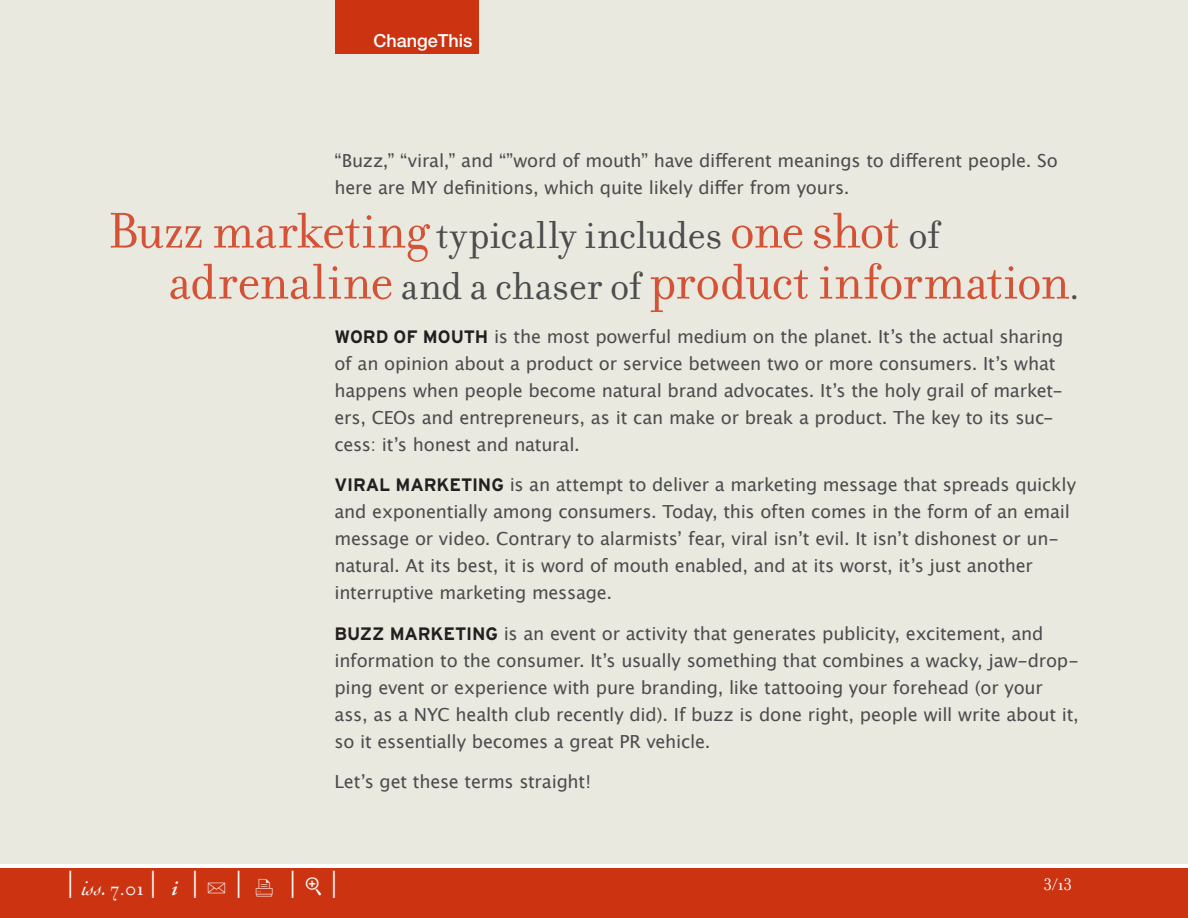
<style>
.page{position:relative;width:1188px;height:918px;background:#fff}
.page>*{position:absolute;margin:0;border:0;box-sizing:border-box;transform-origin:0 0}
.t1{font:54px/51px "Filosofia";letter-spacing:-.01em;color:#d45235}
.t2{font:36px "Filosofia";color:#fff}
.t3{font:18px/27px "Lucida Grande";letter-spacing:-.01em;color:#4b4c4d}
.t4{font:500 18px "Helvetica Neue";color:#fff}
.t5{font:18px "Filosofia";color:#fff}
.s1{font-size:42px;color:#4b4c4d}
.s2{font-family:"Interstate";font-weight:700;color:#231f20}
.s3{font-family:"Cochin";font-style:italic;font-size:21px}
.s4{font-size:21px}
.s5{font-family:"Adobe Garamond";font-weight:600;font-style:italic;font-size:21px}
.s6{font-family:"FF Dingbests";font-size:21px}
</style>
<div class="page">
<div style="left:0;top:0;width:1188px;height:864px;background:#eae9e0"></div>
<div style="left:0;top:868px;width:1188px;height:50px;background:#c31"></div>
<div style="left:335px;top:0;width:144px;height:54px;background:#c31"></div>
<p class="t4" style="left:374px;top:30px;width:101px">ChangeThis</p>
<p class="t3" style="left:335px;top:147px;width:725px">“Buzz,” “viral,” and “”word of mouth” have different meanings to different people. So here are MY definitions, which quite likely differ from yours.</p>
<h1 class="t1" style="left:168px;top:206px;width:913px;text-indent:-60px">Buzz marketing <span class="s1">typically includes</span> one shot <span class="s1">of </span>adrenaline <span class="s1">and a chaser of</span> product information<span class="s1">.</span></h1>
<p class="t3" style="left:334px;top:323px;width:730px"><span class="s2">WORD OF MOUTH</span> is the most powerful medium on the planet. Itʼs the actual sharing of an opinion about a product or service between two or more consumers. Itʼs what happens when people become natural brand advocates. Itʼs the holy grail of market&shy;ers, CEOs and entrepreneurs, as it can make or break a product. The key to its suc&shy;cess: itʼs honest and natural.</p>
<p class="t3" style="left:334px;top:471px;width:743px"><span class="s2">VIRAL MARKETING</span> is an attempt to deliver a marketing message that spreads quickly and exponentially among consumers. Today, this often comes in the form of an email message or video. Contrary to alarmistsʼ fear, viral isnʼt evil. It isnʼt dishonest or un&shy;natural. At its best, it is word of mouth enabled, and at its worst, itʼs just another interruptive marketing message.</p>
<p class="t3" style="left:335px;top:620px;width:746px"><span class="s2">BUZZ MARKETING</span> is an event or activity that generates publicity, excitement, and information to the consumer. Itʼs usually something that combines a wacky, jaw-drop&shy;ping event or experience with pure branding, like tattooing your forehead (or your ass, as a NYC health club recently did). If buzz is done right, people will write about it, so it essentially becomes a great PR vehicle.</p>
<p class="t3" style="left:335px;top:768px;width:258px">Letʼs get these terms straight!</p>
<h2 class="t2" style="left:66px;top:864px;width:275px">| <span class="s3">iss.</span> <span class="s4">7.01</span> | <span class="s5">i</span> | <span class="s6">U</span> | <span class="s6">X</span> | |</h2>
<p class="t5" style="left:1044px;top:874px;width:30px">3/13</p>
</div>
